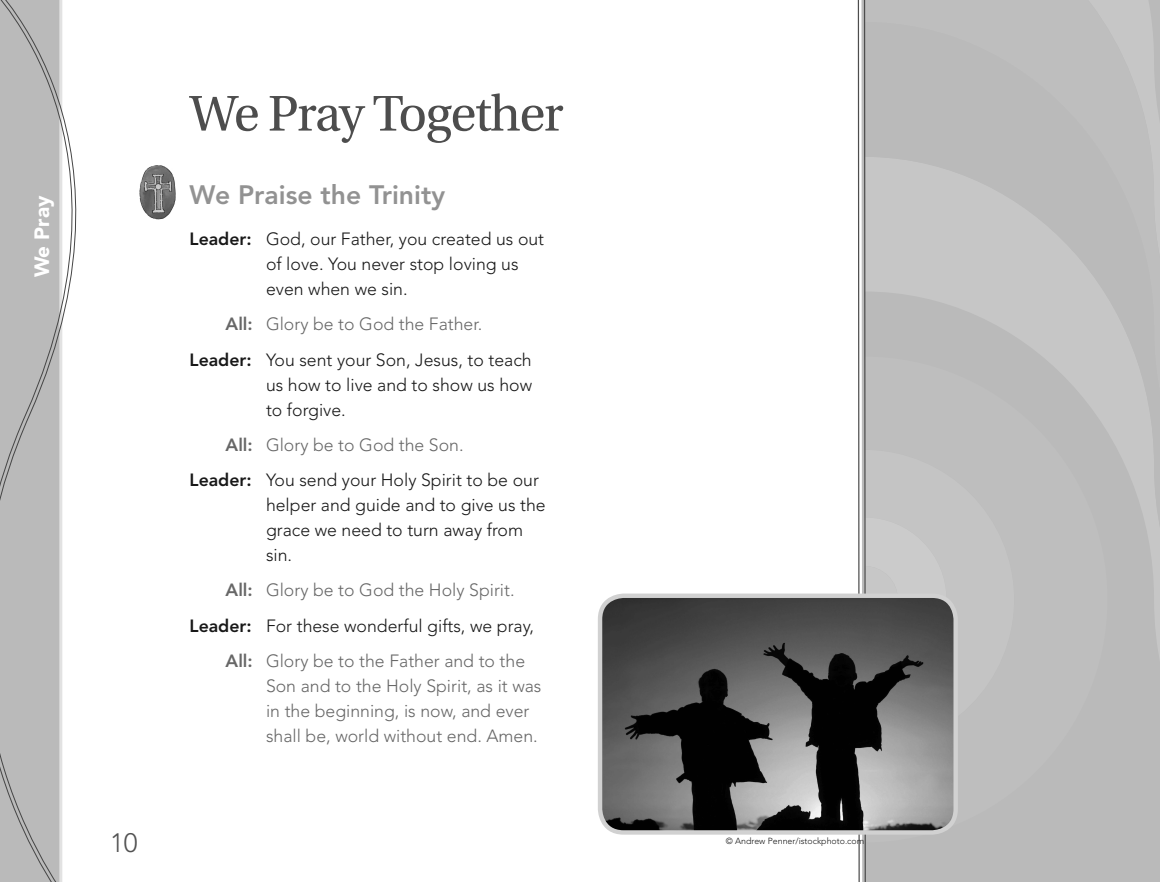
<style>
.page{position:relative;width:1160px;height:882px;background:#fff}
.page>*{position:absolute;margin:0;border:0;box-sizing:border-box;transform-origin:0 0}
.t1{font:52.85px "Utopia Std";letter-spacing:-.025em;color:#4d4d4d}
.t2{font:800 26.43px "Avenir LT Std";color:#929292}
.t3{font:300 26.43px "Avenir LT Std";color:#525252}
.t4{font:900 20.65px "Avenir LT Std";color:#fff}
.t5{font:300 17.68px/25px "Avenir LT Std";color:#181818}
.t6{font:300 17.68px/25px "Avenir LT Std";color:#676767}
.t7{font:300 8.75px "Avenir LT Std";color:#181818}
.s1{font-weight:800}
.s2{font-weight:800;color:#676767}
.s3{color:#676767}
</style>
<div class="page">
<div style="left:863px;top:0;width:296px;height:882px;background:#bebebe"></div>
<svg style="left:0;top:0;width:77px;height:882px"></svg>
<img style="left:602px;top:596px;width:352px;height:236px">
<div style="left:597px;top:594px;width:360px;height:241px;border:4px solid #d1d1d1;border-radius:24px"></div>
<svg style="left:148px;top:165px;width:10px;height:3px"></svg>
<p class="t4" style="left:33px;top:277px;width:83px;rotate:-90deg">We Pray</p>
<h2 class="t3" style="left:110px;top:832px;width:29px">10</h2>
<h1 class="t1" style="left:190px;top:93px;width:375px">We Pray Together</h1>
<h2 class="t2" style="left:189px;top:184px;width:257px">We Praise the Trinity</h2>
<p class="t5" style="left:266px;top:228px;width:279px;text-indent:-76px"><span class="s1">Leader:</span> God, our Father, you created us out of love. You never stop loving us even when we sin.</p>
<p class="t5" style="left:189px;top:308px;width:343px;line-height:35.4px;text-indent:36px"><span class="s2">All:</span> <span class="s3">Glory be to God the Father.<br></span><span class="s1">Leader:</span> You sent your Son, Jesus, to teach</p>
<p class="t5" style="left:266px;top:373px;width:267px">us how to live and to show us how to forgive.</p>
<p class="t5" style="left:189px;top:428px;width:351px;line-height:35.4px;text-indent:36px"><span class="s2">All:</span> <span class="s3">Glory be to God the Son.<br></span><span class="s1">Leader:</span> You send your Holy Spirit to be our</p>
<p class="t5" style="left:266px;top:494px;width:281px">helper and guide and to give us the grace we need to turn away from sin.</p>
<p class="t6" style="left:225px;top:579px;width:290px"><span class="s1">All:</span> Glory be to God the Holy Spirit.</p>
<p class="t5" style="left:189px;top:614px;width:346px"><span class="s1">Leader:</span> For these wonderful gifts, we pray,</p>
<p class="t6" style="left:225px;top:650px;width:301px"><span class="s1">All:</span> Glory be to the Father and to the</p>
<p class="t6" style="left:266px;top:675px;width:277px">Son and to the Holy Spirit, as it was in the beginning, is now, and ever shall be, world without end. Amen.</p>
<p class="t7" style="left:725px;top:838px;width:140px">© Andrew Penner/istockphoto.com</p>
</div>
